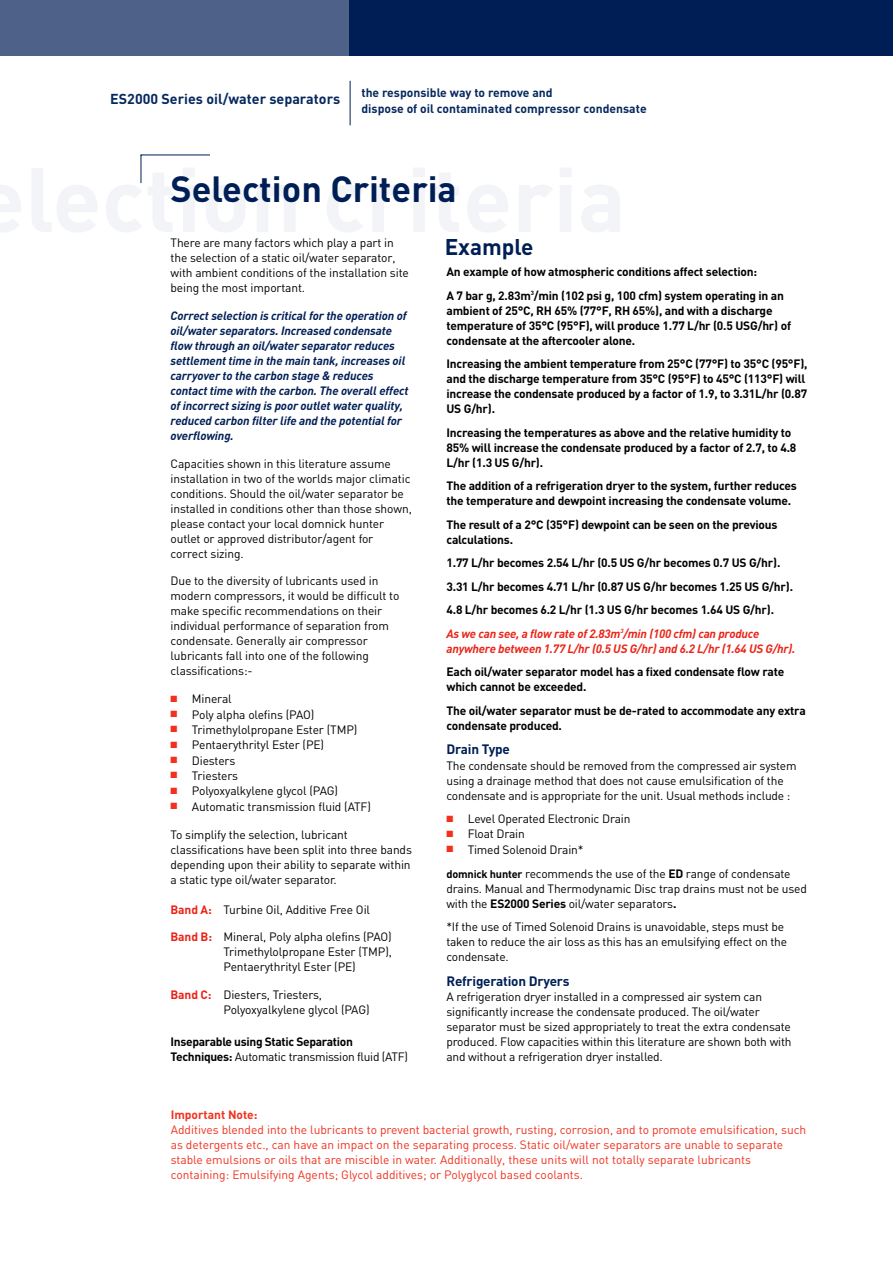
<style>
.page{position:relative;width:894px;height:1263px;background:#fff}
.page>*{position:absolute;margin:0;border:0;box-sizing:border-box;transform-origin:0 0}
.t1{font:700 36px "DIN";color:#001e56}
.t2{font:700 22.5px "DIN";color:#001e56}
.t3{font:700 14.25px "DIN";color:#06285e}
.t4{font:700 13.5px "DIN";letter-spacing:-.015em;color:#001e56}
.t5{font:700 12.15px/15.9px "DIN";color:#06285e}
.t6{font:12px/15px "DIN";letter-spacing:-.015em;color:#000}
.t7{font:700 12px/15px "DIN";letter-spacing:-.015em;color:#000}
.t8{font:12px/15px "DIN";color:#f1311e}
.t9{font:italic 700 12px/15px "DIN";letter-spacing:-.01em;color:#001e56}
.t10{font:italic 700 12px "DIN";letter-spacing:-.015em;color:#ea2316}
.t11{font:700 12px "DIN";color:#f1311e}
.s1{color:#f1311e}
.s2{font-weight:700;color:#ea2316}
.s3{font-weight:400}
.s4{font-style:italic;color:#ea2316}
.s5{font-weight:700;font-size:10.95px}
.s6{font-weight:700}
</style>
<div class="page">
<div style="left:0;top:0;width:893px;height:55px;background:#001e56"></div>
<div style="left:0;top:0;width:349px;height:55px;background:#4d6189"></div>
<svg style="left:141px;top:156px;width:1px;height:27px"></svg>
<hr style="left:141px;top:155px;width:69px;height:1px;background:#001e56">
<hr style="left:350px;top:81px;width:1px;height:44px;background:#001e56">
<p class="t3" style="left:110px;top:94px;width:231px">ES2000 Series oil/water separators</p>
<p class="t5" style="left:361px;top:86px;width:287px">the responsible way to remove and<br>dispose of oil contaminated compressor condensate</p>
<h1 class="t1" style="left:170px;top:177px;width:288px">Selection Criteria</h1>
<p class="t6" style="left:171px;top:237px;width:240px">There are many factors which play a part in the selection of a static oil/water separator, with ambient conditions of the installation site being the most important.</p>
<p class="t9" style="left:171px;top:310px;width:240px">Correct selection is critical for the operation of oil/water separators. Increased condensate flow through an oil/water separator reduces settlement time in the main tank, increases oil carryover to the carbon stage &amp; reduces contact time with the carbon. The overall effect of incorrect sizing is poor outlet water quality, reduced carbon filter life and the potential for overflowing.</p>
<p class="t6" style="left:171px;top:457px;width:243px">Capacities shown in this literature assume installation in two of the worlds major climatic conditions. Should the oil/water separator be installed in conditions other than those shown, please contact your local domnick hunter outlet or approved distributor/agent for correct sizing.</p>
<p class="t6" style="left:171px;top:575px;width:230px">Due to the diversity of lubricants used in modern compressors, it would be difficult to make specific recommendations on their individual performance of separation from condensate. Generally air compressor lubricants fall into one of the following classifications:-</p>
<p class="t6" style="left:171px;top:693px;width:63px"><span class="s1">■</span> Mineral</p>
<p class="t6" style="left:171px;top:708px;width:145px"><span class="s1">■</span> Poly alpha olefins (PAO)</p>
<p class="t6" style="left:171px;top:724px;width:188px"><span class="s1">■</span> Trimethylolpropane Ester (TMP)</p>
<p class="t6" style="left:171px;top:739px;width:155px"><span class="s1">■</span> Pentaerythrityl Ester (PE)</p>
<p class="t6" style="left:171px;top:754px;width:66px"><span class="s1">■</span> Diesters</p>
<p class="t6" style="left:171px;top:769px;width:69px"><span class="s1">■</span> Triesters</p>
<p class="t6" style="left:171px;top:785px;width:169px"><span class="s1">■</span> Polyoxyalkylene glycol (PAG)</p>
<p class="t6" style="left:171px;top:800px;width:202px"><span class="s1">■</span> Automatic transmission fluid (ATF)</p>
<p class="t6" style="left:171px;top:828px;width:243px">To simplify the selection, lubricant classifications have been split into three bands depending upon their ability to separate within a static type oil/water separator.</p>
<p class="t6" style="left:171px;top:903px;width:201px"><span class="s2">Band A:</span> Turbine Oil, Additive Free Oil</p>
<p class="t6" style="left:223px;top:931px;width:170px;text-align:justify;text-indent:-53px"><span class="s2">Band B:</span> Mineral, Poly alpha olefins (PAO)<br>Trimethylolpropane Ester (TMP), Pentaerythrityl Ester (PE)</p>
<p class="t6" style="left:223px;top:989px;width:148px;text-indent:-53px"><span class="s2">Band C:</span> Diesters, Triesters,<br>Polyoxyalkylene glycol (PAG)</p>
<p class="t7" style="left:171px;top:1036px;width:239px">Inseparable using Static Separation<br>Techniques: <span class="s3">Automatic transmission fluid (ATF)</span></p>
<h2 class="t2" style="left:445px;top:239px;width:90px">Example</h2>
<p class="t7" style="left:446px;top:261px;width:339px;line-height:23.5px">An example of how atmospheric conditions affect selection:<br>A 7 bar g, 2.83m<sup>3</sup>/min (102 psi g, 100 cfm) system operating in an</p>
<p class="t7" style="left:446px;top:304px;width:346px">ambient of 25°C, RH 65% (77°F, RH 65%), and with a discharge temperature of 35°C (95°F), will produce 1.77 L/hr (0.5 USG/hr) of condensate at the aftercooler alone.</p>
<p class="t7" style="left:446px;top:358px;width:363px">Increasing the ambient temperature from 25°C (77°F) to 35°C (95°F), and the discharge temperature from 35°C (95°F) to 45°C (113°F) will increase the condensate produced by a factor of 1.9, to 3.31L/hr (0.87<br>US G/hr).</p>
<p class="t7" style="left:446px;top:426px;width:352px">Increasing the temperatures as above and the relative humidity to<br>85% will increase the condensate produced by a factor of 2.7, to 4.8<br>L/hr (1.3 US G/hr).</p>
<p class="t7" style="left:446px;top:480px;width:352px">The addition of a refrigeration dryer to the system, further reduces the temperature and dewpoint increasing the condensate volume.</p>
<p class="t7" style="left:446px;top:518px;width:333px">The result of a 2°C (35°F) dewpoint can be seen on the previous calculations.</p>
<p class="t7" style="left:446px;top:552px;width:348px;line-height:23.5px">1.77 L/hr becomes 2.54 L/hr (0.5 US G/hr becomes 0.7 US G/hr).<br>3.31 L/hr becomes 4.71 L/hr (0.87 US G/hr becomes 1.25 US G/hr).<br>4.8 L/hr becomes 6.2 L/hr (1.3 US G/hr becomes 1.64 US G/hr).<br><span class="s4">As we can see, a flow rate of 2.83m</span><sup>3</sup><span class="s4">/min (100 cfm) can produce</span></p>
<p class="t10" style="left:446px;top:644px;width:350px">anywhere between 1.77 L/hr (0.5 US G/hr) and 6.2 L/hr (1.64 US G/hr).</p>
<p class="t7" style="left:446px;top:666px;width:339px">Each oil/water separator model has a fixed condensate flow rate which cannot be exceeded.</p>
<p class="t7" style="left:446px;top:704px;width:361px">The oil/water separator must be de-rated to accommodate any extra condensate produced.</p>
<p class="t4" style="left:446px;top:745px;width:65px">Drain Type</p>
<p class="t6" style="left:446px;top:759px;width:352px">The condensate should be removed from the compressed air system using a drainage method that does not cause emulsification of the condensate and is appropriate for the unit. Usual methods include :</p>
<p class="t6" style="left:446px;top:813px;width:186px"><span class="s1">■</span> Level Operated Electronic Drain</p>
<p class="t6" style="left:446px;top:828px;width:80px"><span class="s1">■</span> Float Drain</p>
<p class="t6" style="left:446px;top:839px;width:346px;line-height:23.9px"><span class="s1">■</span> Timed Solenoid Drain*<br><span class="s5">domnick hunter</span> recommends the use of the <span class="s6">ED</span> range of condensate</p>
<p class="t6" style="left:446px;top:882px;width:362px">drains. Manual and Thermodynamic Disc trap drains must not be used with the <span class="s6">ES2000 Series</span> oil/water separators<span class="s6">.</span></p>
<p class="t6" style="left:446px;top:921px;width:342px">*If the use of Timed Solenoid Drains is unavoidable, steps must be taken to reduce the air loss as this has an emulsifying effect on the condensate.</p>
<p class="t4" style="left:446px;top:976px;width:125px">Refrigeration Dryers</p>
<p class="t6" style="left:446px;top:991px;width:347px">A refrigeration dryer installed in a compressed air system can significantly increase the condensate produced. The oil/water separator must be sized appropriately to treat the extra condensate produced. Flow capacities within this literature are shown both with and without a refrigeration dryer installed.</p>
<p class="t11" style="left:171px;top:1110px;width:88px">Important Note:</p>
<p class="t8" style="left:171px;top:1123px;width:637px">Additives blended into the lubricants to prevent bacterial growth, rusting, corrosion, and to promote emulsification, such as detergents etc., can have an impact on the separating process. Static oil/water separators are unable to separate stable emulsions or oils that are miscible in water. Additionally, these units will not totally separate lubricants containing: Emulsifying Agents; Glycol additives; or Polyglycol based coolants.</p>
</div>
